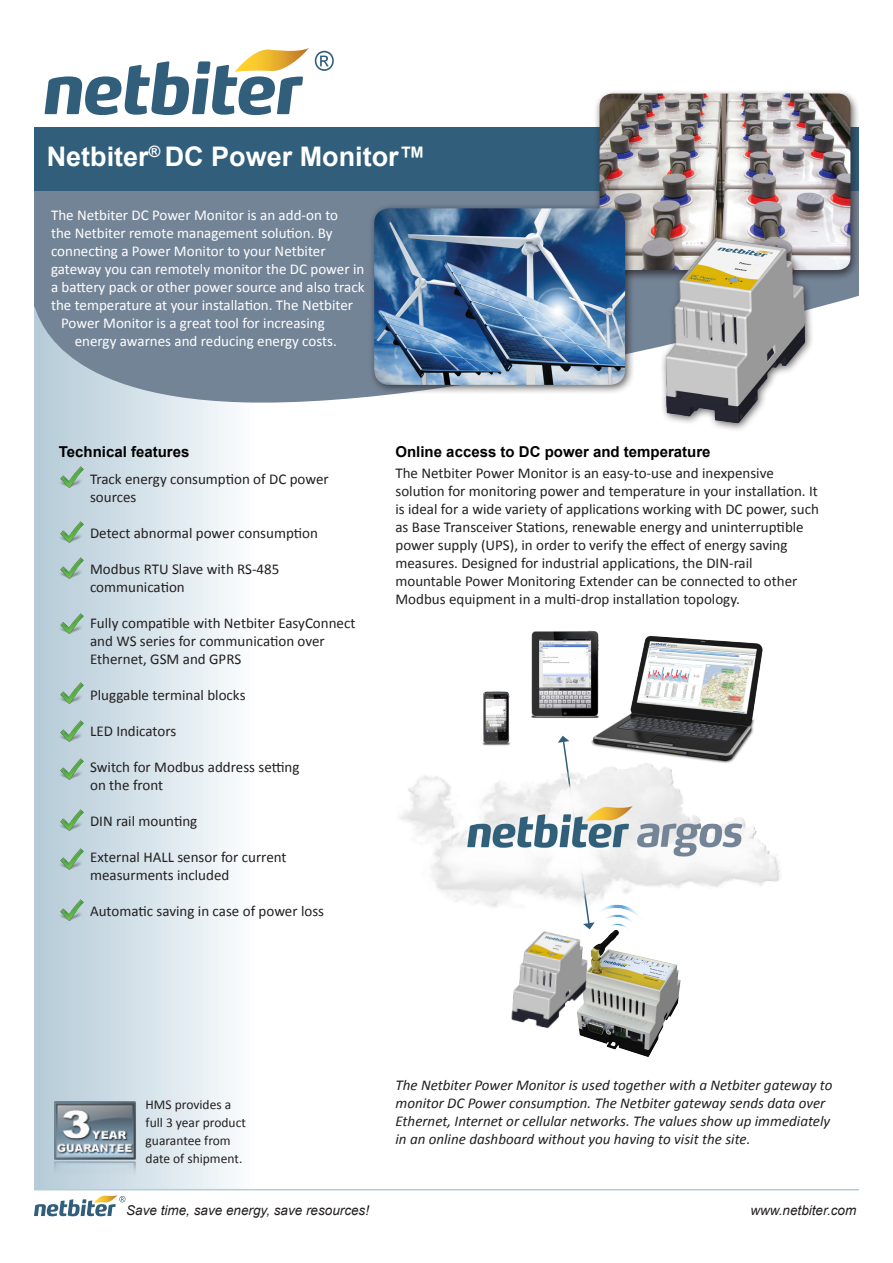
<style>
.page{position:relative;width:893px;height:1263px;background:#fff}
.page>*{position:absolute;margin:0;border:0;box-sizing:border-box;transform-origin:0 0}
.t1{font:700 27px "Arial";color:#fff}
.t2{font:15px/18px "Calibri";color:#231f20}
.t3{font:15px "Calibri";color:#fff}
.t4{font:italic 15px/18px "Calibri";color:#231f20}
.t5{font:700 15px "Arial";color:#000}
.t6{font:13.5px/18px "Calibri";color:#231f20}
.t7{font:italic 13.5px "Arial";color:#231f20}
</style>
<div class="page">
<div style="left:34px;top:128px;width:825px;height:126px;background:#305e7b"></div>
<div style="left:34px;top:289px;width:221px;height:900px;background:linear-gradient(to right,#b3cad7,#fbfdfe)"></div>
<svg style="left:34px;top:289px;width:825px;height:120px;fill:#748497"></svg>
<div style="left:34px;top:191px;width:825px;height:98px;background:#748497"></div>
<svg style="left:34px;top:1195px;width:91px;height:21px"></svg>
<hr style="left:34px;top:1189px;width:825px;height:1px;background:#b5ccd8">
<svg style="left:45px;top:48px;width:264px;height:67px"></svg>
<svg style="left:315px;top:51px;width:19px;height:20px"></svg>
<div style="left:593px;top:89px;width:267px;height:193px;background:#231f20;opacity:.75"></div>
<img style="left:600px;top:94px;width:250px;height:176px">
<img style="left:58px;top:466px;width:27px;height:22px">
<img style="left:58px;top:522px;width:27px;height:21px">
<img style="left:58px;top:558px;width:27px;height:22px">
<img style="left:58px;top:613px;width:27px;height:22px">
<img style="left:58px;top:683px;width:27px;height:22px">
<img style="left:58px;top:721px;width:27px;height:22px">
<img style="left:58px;top:758px;width:27px;height:22px">
<img style="left:58px;top:809px;width:27px;height:22px">
<img style="left:400px;top:630px;width:380px;height:296px">
<img style="left:58px;top:848px;width:27px;height:22px">
<div style="left:368px;top:202px;width:267px;height:193px;background:#231f20;opacity:.75"></div>
<img style="left:374px;top:208px;width:251px;height:177px">
<img style="left:579px;top:938px;width:102px;height:119px">
<img style="left:511px;top:926px;width:82px;height:107px">
<div style="left:660px;top:232px;width:155px;height:201px;background:#231f20;opacity:.75"></div>
<img style="left:663px;top:233px;width:144px;height:192px">
<img style="left:587px;top:900px;width:56px;height:38px">
<img style="left:58px;top:899px;width:27px;height:22px">
<img style="left:51px;top:1099px;width:88px;height:75px">
<p class="t1" style="left:47px;top:139px;width:380px">Netbiter<sup>®</sup> DC Power Monitor™</p>
<p class="t3" style="left:51px;top:205px;width:289px">The Netbiter DC Power Monitor is an add-on to</p>
<p class="t3" style="left:51px;top:223px;width:283px">the Netbiter remote management solution. By</p>
<p class="t3" style="left:51px;top:241px;width:276px">connecting a Power Monitor to your Netbiter</p>
<p class="t3" style="left:51px;top:259px;width:315px">gateway you can remotely monitor the DC power in</p>
<p class="t3" style="left:51px;top:277px;width:315px">a battery pack or other power source and also track</p>
<p class="t3" style="left:51px;top:295px;width:303px">the temperature at your installation. The Netbiter</p>
<p class="t3" style="left:61px;top:313px;width:265px">Power Monitor is a great tool for increasing</p>
<p class="t3" style="left:75px;top:331px;width:264px">energy awarnes and reducing energy costs.</p>
<p class="t5" style="left:59px;top:442px;width:132px">Technical features</p>
<p class="t2" style="left:90px;top:470px;width:240px">Track energy consumption of DC power sources</p>
<p class="t2" style="left:90px;top:524px;width:229px">Detect abnormal power consumption</p>
<p class="t2" style="left:90px;top:560px;width:191px">Modbus RTU Slave with RS-485 communication</p>
<p class="t2" style="left:90px;top:614px;width:267px">Fully compatible with Netbiter EasyConnect and WS series for communication over<br>Ethernet, GSM and GPRS</p>
<p class="t2" style="left:90px;top:686px;width:157px">Pluggable terminal blocks</p>
<p class="t2" style="left:90px;top:722px;width:88px">LED Indicators</p>
<p class="t2" style="left:90px;top:758px;width:211px">Switch for Modbus address setting on the front</p>
<p class="t2" style="left:90px;top:812px;width:109px">DIN rail mounting</p>
<p class="t2" style="left:90px;top:848px;width:198px">External HALL sensor for current measurments included</p>
<p class="t2" style="left:90px;top:902px;width:236px">Automatic saving in case of power loss</p>
<p class="t5" style="left:395px;top:442px;width:317px">Online access to DC power and temperature</p>
<p class="t2" style="left:395px;top:464px;width:425px">The Netbiter Power Monitor is an easy-to-use and inexpensive solution for monitoring power and temperature in your installation. It is ideal for a wide variety of applications working with DC power, such as Base Transceiver Stations, renewable energy and uninterruptible power supply (UPS), in order to verify the effect of energy saving measures. Designed for industrial applications, the DIN-rail mountable Power Monitoring Extender can be connected to other Modbus equipment in a multi-drop installation topology.</p>
<p class="t6" style="left:146px;top:1096px;width:102px">HMS provides a full 3 year product guarantee from date of shipment.</p>
<p class="t4" style="left:395px;top:1075px;width:438px">The Netbiter Power Monitor is used together with a Netbiter gateway to monitor DC Power consumption. The Netbiter gateway sends data over Ethernet, Internet or cellular networks. The values show up immediately in an online dashboard without you having to visit the site.</p>
<p class="t7" style="left:126px;top:1201px;width:244px">Save time, save energy, save resources!</p>
<p class="t7" style="left:750px;top:1201px;width:108px">www.netbiter.com</p>
</div>
